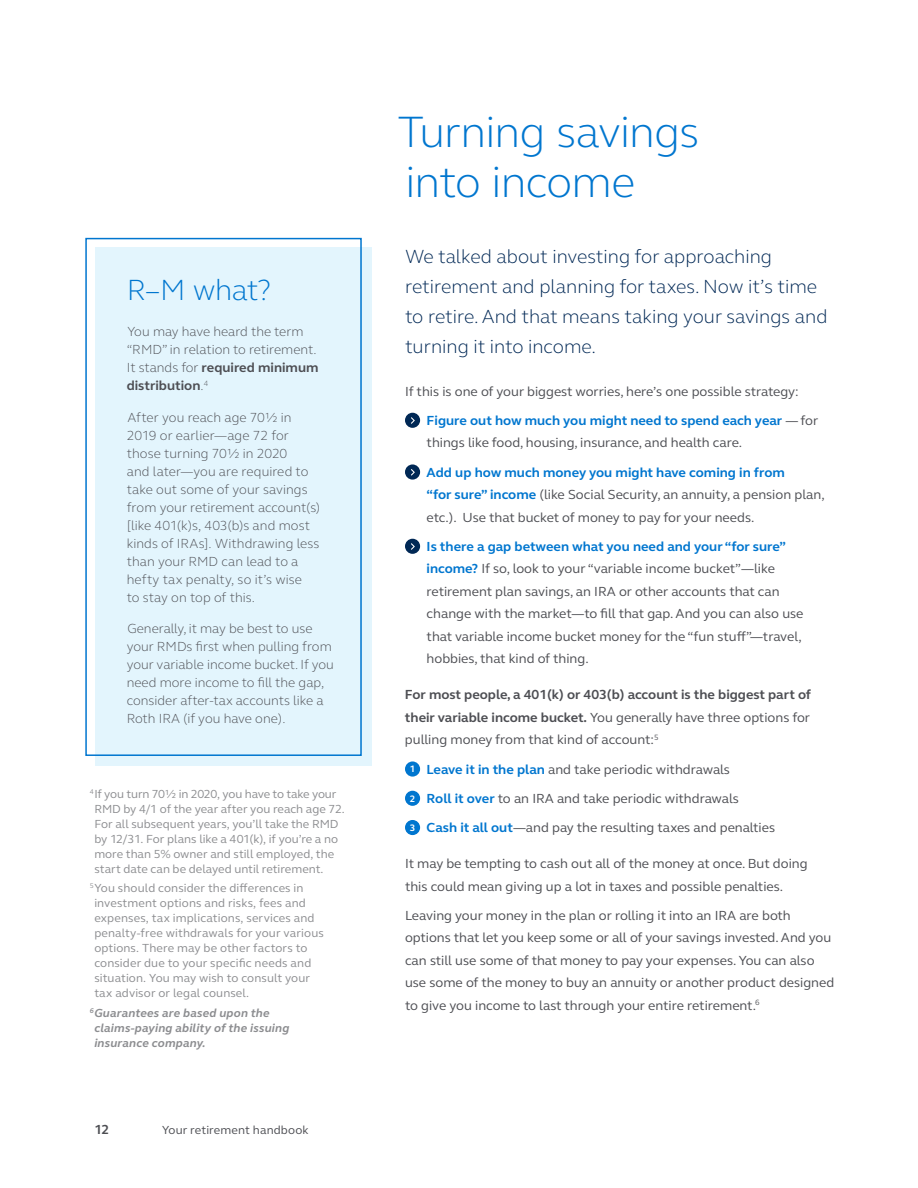
<style>
.page{position:relative;width:918px;height:1188px;background:#fff}
.page>*{position:absolute;margin:0;border:0;box-sizing:border-box;transform-origin:0 0}
.t1{font:300 45px/49.5px "FS Elliot Pro";letter-spacing:-.02em;color:#0076cf}
.t2{font:300 30px "FS Elliot Pro";color:#0076cf}
.t3{font:300 19.5px/30px "FS Elliot Pro";color:#002855}
.t4{font:13.5px/22.5px "FS Elliot Pro";color:#4d4e53}
.t5{font:300 13.5px/18px "FS Elliot Pro";color:#4d4e53}
.t6{font:700 13.5px/22.5px "FS Elliot Pro";color:#4d4e53;text-align:justify}
.t7{font:12px/15px "FS Elliot Pro";letter-spacing:.005em;color:#8c8d90}
.t8{font:italic 700 12px/15px "FS Elliot Pro";letter-spacing:.015em;color:#8c8d90}
.t9{font:12px "FS Elliot Pro";letter-spacing:.01em;color:#4d4e53}
.s1{font-weight:700}
.s2{font-weight:700;color:#0076cf}
.s3{font-weight:400}
.s4{font-weight:700;font-size:9.6px;color:#fff}
</style>
<div class="page">
<div style="left:405px;top:413px;width:15px;height:15px;background:#002855;border-radius:50%"></div>
<svg style="left:411px;top:417px;width:4px;height:7px"></svg>
<div style="left:405px;top:464px;width:15px;height:16px;background:#002855;border-radius:50%"></div>
<svg style="left:411px;top:469px;width:4px;height:7px"></svg>
<div style="left:405px;top:539px;width:15px;height:15px;background:#002855;border-radius:50%"></div>
<svg style="left:411px;top:543px;width:4px;height:7px"></svg>
<div style="left:405px;top:761px;width:15px;height:16px;background:#0076cf;border-radius:50%"></div>
<div style="left:405px;top:791px;width:15px;height:15px;background:#0076cf;border-radius:50%"></div>
<div style="left:405px;top:820px;width:15px;height:15px;background:#0076cf;border-radius:50%"></div>
<div style="left:95px;top:248px;width:277px;height:518px;background:#e3f5fd"></div>
<div style="left:85px;top:238px;width:277px;height:518px;border:2px solid #0076cf"></div>
<h2 class="t2" style="left:127px;top:270px;width:146px">R–M what?</h2>
<p class="t5" style="left:127px;top:322px;width:193px">You may have heard the term “RMD” in relation to retirement.<br>It stands for <span class="s1">required minimum distribution</span>.<sup>4</sup></p>
<p class="t5" style="left:127px;top:408px;width:195px">After you reach age 70½ in<br>2019 or earlier—age 72 for those turning 70½ in 2020<br>and later—you are required to take out some of your savings from your retirement account(s) [like 401(k)s, 403(b)s and most kinds of IRAs]. Withdrawing less than your RMD can lead to a hefty tax penalty, so it’s wise<br>to stay on top of this.</p>
<p class="t5" style="left:127px;top:619px;width:209px">Generally, it may be best to use your RMDs first when pulling from your variable income bucket. If you need more income to fill the gap, consider after-tax accounts like a<br>Roth IRA (if you have one).</p>
<p class="t7" style="left:94px;top:786px;width:252px;text-indent:-4px"><sup>4</sup>If you turn 70½ in 2020, you have to take your RMD by 4/1 of the year after you reach age 72.<br>For all subsequent years, you’ll take the RMD by 12/31. For plans like a 401(k), if you’re a no more than 5% owner and still employed, the start date can be delayed until retirement.</p>
<p class="t7" style="left:94px;top:880px;width:231px;text-indent:-4px"><sup>5</sup>You should consider the differences in investment options and risks, fees and expenses, tax implications, services and penalty-free withdrawals for your various options. There may be other factors to consider due to your specific needs and situation. You may wish to consult your tax advisor or legal counsel.</p>
<p class="t8" style="left:94px;top:1005px;width:197px;text-indent:-4px"><sup>6</sup>Guarantees are based upon the claims-paying ability of the issuing insurance company.</p>
<p class="t6" style="left:94px;top:1118px;width:16px">12</p>
<p class="t9" style="left:162px;top:1122px;width:148px">Your retirement handbook</p>
<h1 class="t1" style="left:398px;top:106px;width:303px">Turning savings into income</h1>
<h3 class="t3" style="left:405px;top:241px;width:424px">We talked about investing for approaching retirement and planning for taxes. Now it’s time to retire. And that means taking your savings and turning it into income.</h3>
<p class="t4" style="left:427px;top:376px;width:393px;line-height:29.2px;text-indent:-22px">If this is one of your biggest worries, here’s one possible strategy:<br><span class="s2">Figure out how much you might need to spend each year</span> — for</p>
<p class="t4" style="left:427px;top:431px;width:317px">things like food, housing, insurance, and health care.</p>
<p class="t4" style="left:427px;top:460px;width:400px"><span class="s2">Add up how much money you might have coming in from<br>“for sure” income</span> (like Social Security, an annuity, a pension plan, etc.). Use that bucket of money to pay for your needs.</p>
<p class="t4" style="left:427px;top:535px;width:378px"><span class="s2">Is there a gap between what you need and your “for sure” income?</span> If so, look to your “variable income bucket”—like retirement plan savings, an IRA or other accounts that can change with the market—to fill that gap. And you can also use that variable income bucket money for the “fun stuff”—travel, hobbies, that kind of thing.</p>
<p class="t6" style="left:405px;top:683px;width:408px">For most people, a 401(k) or 403(b) account is the biggest part of their variable income bucket. <span class="s3">You generally have three options for pulling money from that kind of account:</span><sup>5</sup></p>
<p class="t4" style="left:410px;top:754px;width:367px;line-height:29.2px"><span class="s4">1</span> <span class="s2">Leave it in the plan</span> and take periodic withdrawals<br><span class="s4">2</span> <span class="s2">Roll it over</span> to an IRA and take periodic withdrawals<br><span class="s4">3</span> <span class="s2">Cash it all out</span>—and pay the resulting taxes and penalties</p>
<p class="t4" style="left:405px;top:852px;width:404px">It may be tempting to cash out all of the money at once. But doing this could mean giving up a lot in taxes and possible penalties.</p>
<p class="t4" style="left:405px;top:904px;width:431px">Leaving your money in the plan or rolling it into an IRA are both options that let you keep some or all of your savings invested. And you can still use some of that money to pay your expenses. You can also use some of the money to buy an annuity or another product designed to give you income to last through your entire retirement.<sup>6</sup></p>
</div>
